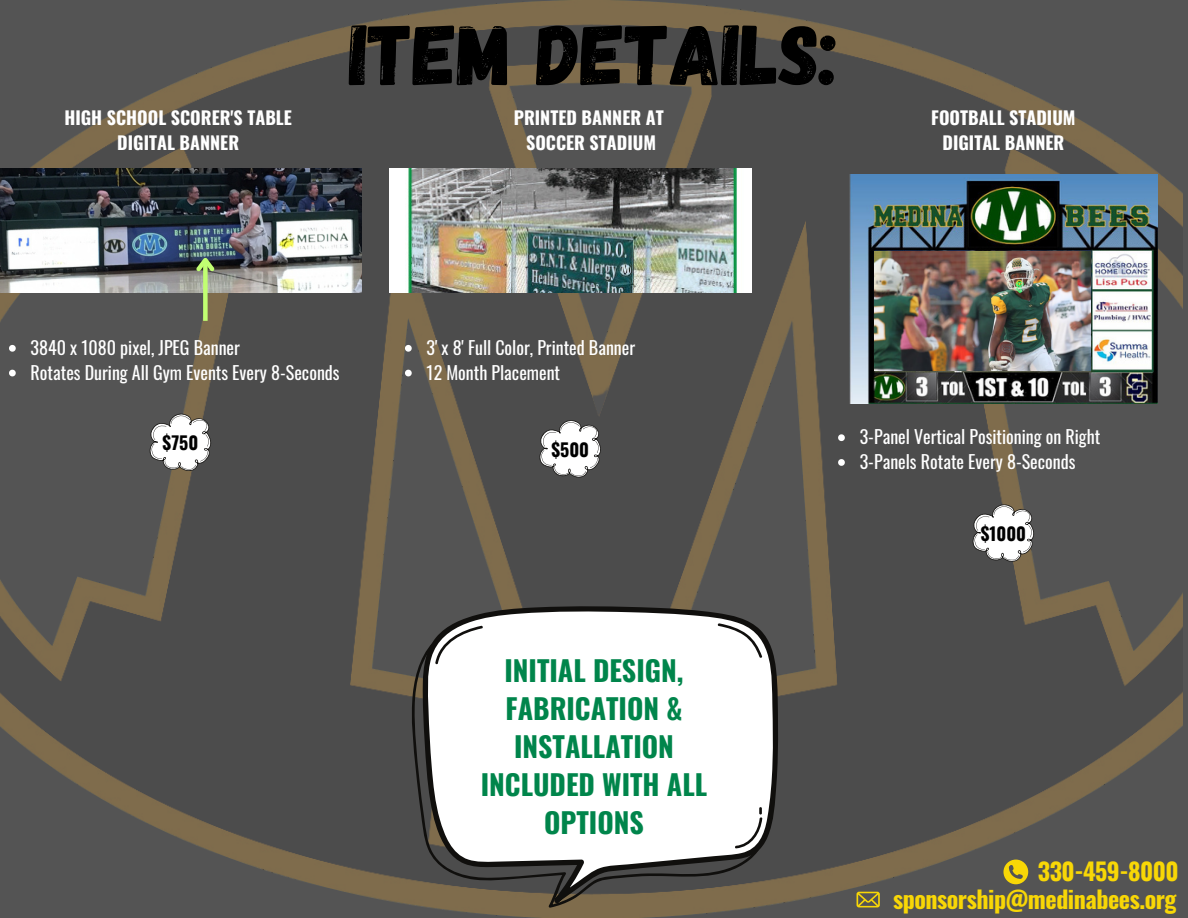
<style>
.page{position:relative;width:1188px;height:918px;background:#fff}
.page>*{position:absolute;margin:0;border:0;box-sizing:border-box;transform-origin:0 0}
.t1{font:85.5px "Gagalin";color:#000}
.t2{font:700 28.05px/38.1px "Oswald";color:#00854b;text-align:center}
.t3{font:700 24px "Oswald";letter-spacing:-.02em;color:#f8d706}
.t4{font:18px "Oswald";color:#fff}
.t5{font:700 18px "Oswald";color:#fff}
.t6{font:700 18px "Oswald";color:#000}
</style>
<div class="page">
<img style="left:0;top:0;width:1182px;height:918px">
<svg style="left:857px;top:892px;width:23px;height:15px"></svg>
<svg style="left:1003px;top:860px;width:25px;height:24px"></svg>
<svg style="left:973px;top:504px;width:61px;height:58px"></svg>
<svg style="left:422px;top:606px;width:356px;height:299px"></svg>
<svg style="left:717px;top:623px;width:46px;height:13px"></svg>
<svg style="left:435px;top:625px;width:49px;height:11px"></svg>
<svg style="left:410px;top:636px;width:363px;height:272px"></svg>
<svg style="left:150px;top:413px;width:61px;height:58px"></svg>
<svg style="left:539px;top:419px;width:62px;height:59px"></svg>
<img style="left:0;top:168px;width:361px;height:125px">
<div style="left:203px;top:260px;width:5px;height:61px;background:#c1ff72"></div>
<svg style="left:192px;top:253px;width:26px;height:22px"></svg>
<img style="left:390px;top:168px;width:361px;height:125px">
<img style="left:850px;top:175px;width:307px;height:228px">
<img style="left:874px;top:252px;width:216px;height:119px">
<svg style="left:9px;top:345px;width:7px;height:7px"></svg>
<svg style="left:9px;top:370px;width:7px;height:6px"></svg>
<svg style="left:405px;top:345px;width:7px;height:7px"></svg>
<svg style="left:405px;top:370px;width:7px;height:6px"></svg>
<svg style="left:838px;top:434px;width:7px;height:7px"></svg>
<svg style="left:838px;top:459px;width:7px;height:7px"></svg>
<p class="t5" style="left:64px;top:103px;width:229px">HIGH SCHOOL SCORER'S TABLE</p>
<p class="t5" style="left:117px;top:128px;width:123px">DIGITAL BANNER</p>
<p class="t1" style="left:350px;top:-1px;width:490px">ITEM DETAILS:</p>
<p class="t5" style="left:514px;top:103px;width:151px">PRINTED BANNER AT</p>
<p class="t5" style="left:526px;top:128px;width:131px">SOCCER STADIUM</p>
<p class="t5" style="left:931px;top:103px;width:146px">FOOTBALL STADIUM</p>
<p class="t5" style="left:943px;top:128px;width:123px">DIGITAL BANNER</p>
<p class="t4" style="left:31px;top:334px;width:211px">3840 x 1080 pixel, JPEG Banner</p>
<p class="t4" style="left:31px;top:358px;width:311px">Rotates During All Gym Events Every 8-Seconds</p>
<p class="t4" style="left:427px;top:334px;width:210px">3' x 8' Full Color, Printed Banner</p>
<p class="t4" style="left:427px;top:358px;width:135px">12 Month Placement</p>
<p class="t6" style="left:163px;top:429px;width:37px">$750</p>
<p class="t6" style="left:551px;top:435px;width:39px">$500</p>
<p class="t2" style="left:481px;top:650px;width:228px">INITIAL DESIGN,<br>FABRICATION &amp;<br>INSTALLATION<br>INCLUDED WITH ALL<br>OPTIONS</p>
<p class="t4" style="left:860px;top:423px;width:242px">3-Panel Vertical Positioning on Right</p>
<p class="t4" style="left:860px;top:448px;width:217px">3-Panels Rotate Every 8-Seconds</p>
<p class="t6" style="left:981px;top:520px;width:47px">$1000</p>
<p class="t3" style="left:1038px;top:853px;width:142px">330-459-8000</p>
<p class="t3" style="left:893px;top:881px;width:285px">sponsorship@medinabees.org</p>
</div>
